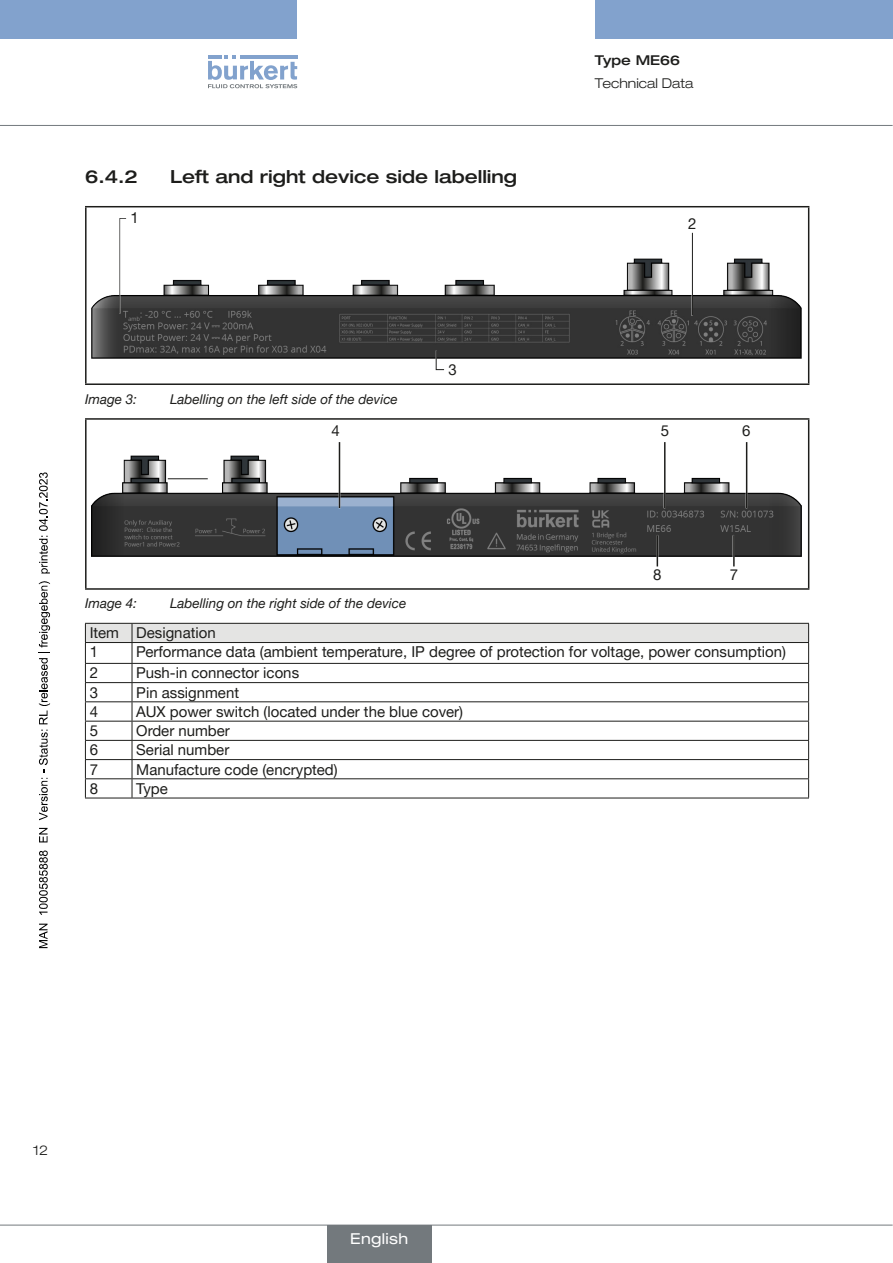
<style>
.page{position:relative;width:893px;height:1263px;background:#fff}
.page>*{position:absolute;margin:0;border:0;box-sizing:border-box;transform-origin:0 0}
.t1{font:500 expanded 18px "Helvetica Neue LTW1 G";color:#1d1d1b}
.t2{font:15px/19.2px "Helvetica Neue LTW1 G";color:#1d1d1b}
.t3{font:expanded 15px "Helvetica Neue LTW1 G";letter-spacing:.025em;color:#fff}
.t4{font:italic 13.5px "Helvetica Neue LTW1 G";color:#1d1d1b}
.t5{font:300 expanded 13.5px "Helvetica Neue LTW1 G";color:#1d1d1b}
.t6{font:500 expanded 13.5px "Helvetica Neue LTW1 G";color:#1d1d1b}
</style>
<div class="page">
<div style="left:0;top:0;width:297px;height:38px;background:#82a2cd"></div>
<div style="left:595px;top:0;width:298px;height:38px;background:#82a2cd"></div>
<svg style="left:208px;top:55px;width:89px;height:33px"></svg>
<hr style="left:0;top:125px;width:893px;height:1px;background:#73797d">
<hr style="left:85px;top:206px;width:724px;height:1px;background:#1d1d1b">
<hr style="left:85px;top:207px;width:2px;height:176px;background:#1d1d1b">
<hr style="left:808px;top:207px;width:1px;height:176px;background:#1d1d1b">
<hr style="left:85px;top:383px;width:724px;height:2px;background:#1d1d1b">
<img style="left:92px;top:258px;width:710px;height:100px">
<div style="left:105px;top:207px;width:33px;height:107px;background:#1d1d1b;opacity:.75"></div>
<svg style="left:435px;top:350px;width:10px;height:20px"></svg>
<hr style="left:692px;top:232px;width:1px;height:84px;background:#fff">
<hr style="left:692px;top:233px;width:1px;height:82px;background:#1d1d1b">
<hr style="left:85px;top:418px;width:724px;height:2px;background:#1d1d1b">
<hr style="left:85px;top:420px;width:2px;height:168px;background:#1d1d1b">
<hr style="left:808px;top:420px;width:1px;height:168px;background:#1d1d1b">
<hr style="left:85px;top:588px;width:724px;height:2px;background:#1d1d1b">
<img style="left:92px;top:456px;width:710px;height:100px">
<hr style="left:338px;top:441px;width:3px;height:68px;background:#fff">
<hr style="left:339px;top:442px;width:1px;height:66px;background:#1d1d1b">
<hr style="left:664px;top:441px;width:2px;height:68px;background:#fff">
<hr style="left:664px;top:442px;width:1px;height:66px;background:#1d1d1b">
<hr style="left:745px;top:441px;width:3px;height:68px;background:#fff">
<hr style="left:746px;top:442px;width:1px;height:66px;background:#1d1d1b">
<hr style="left:733px;top:534px;width:2px;height:33px;background:#fff">
<hr style="left:733px;top:535px;width:2px;height:31px;background:#1d1d1b">
<hr style="left:656px;top:534px;width:3px;height:33px;background:#fff">
<hr style="left:657px;top:535px;width:1px;height:31px;background:#1d1d1b">
<svg style="left:85px;top:623px;width:724px;height:175px"></svg>
<hr style="left:85px;top:798px;width:47px;height:1px;background:#1d1d1b">
<hr style="left:132px;top:798px;width:677px;height:1px;background:#1d1d1b">
<hr style="left:167px;top:478px;width:41px;height:2px;background:#fff">
<hr style="left:168px;top:478px;width:40px;height:1px;background:#1d1d1b">
<hr style="left:0;top:1225px;width:893px;height:1px;background:#73797d">
<div style="left:327px;top:1225px;width:104px;height:38px;background:#73797d"></div>
<svg style="left:39px;top:924px;width:9px;height:24px"></svg>
<svg style="left:39px;top:850px;width:9px;height:65px"></svg>
<svg style="left:39px;top:828px;width:9px;height:14px"></svg>
<svg style="left:39px;top:581px;width:11px;height:239px"></svg>
<svg style="left:39px;top:472px;width:11px;height:101px"></svg>
<p class="t6" style="left:595px;top:51px;width:87px">Type ME66</p>
<p class="t1" style="left:85px;top:165px;width:54px">6.4.2</p>
<p class="t1" style="left:170px;top:165px;width:349px">Left and right device side labelling</p>
<p class="t2" style="left:130px;top:208px;width:10px">1</p>
<p class="t2" style="left:448px;top:359px;width:10px">3</p>
<p class="t5" style="left:595px;top:75px;width:100px">Technical Data</p>
<p class="t2" style="left:688px;top:214px;width:10px">2</p>
<p class="t4" style="left:85px;top:391px;width:54px">Image 3:</p>
<p class="t4" style="left:170px;top:391px;width:229px">Labelling on the left side of the device</p>
<p class="t2" style="left:331px;top:421px;width:10px">4</p>
<p class="t2" style="left:661px;top:421px;width:10px">5</p>
<p class="t2" style="left:742px;top:421px;width:10px">6</p>
<p class="t2" style="left:653px;top:565px;width:10px">8</p>
<p class="t2" style="left:730px;top:565px;width:10px">7</p>
<p class="t4" style="left:85px;top:595px;width:54px">Image 4:</p>
<p class="t4" style="left:170px;top:595px;width:238px">Labelling on the right side of the device</p>
<p class="t2" style="left:90px;top:623px;width:128px">Item Designation<br>1</p>
<p class="t2" style="left:136px;top:642px;width:651px">Performance data (ambient temperature, IP degree of protection for voltage, power consumption)</p>
<p class="t2" style="left:90px;top:663px;width:10px">2</p>
<p class="t2" style="left:136px;top:663px;width:164px">Push-in connector icons</p>
<p class="t2" style="left:90px;top:682px;width:10px">3</p>
<p class="t2" style="left:136px;top:682px;width:104px">Pin assignment</p>
<p class="t2" style="left:90px;top:702px;width:10px">4</p>
<p class="t2" style="left:136px;top:702px;width:328px">AUX power switch (located under the blue cover)</p>
<p class="t2" style="left:90px;top:721px;width:10px">5</p>
<p class="t2" style="left:136px;top:721px;width:95px">Order number</p>
<p class="t2" style="left:90px;top:740px;width:10px">6</p>
<p class="t2" style="left:136px;top:740px;width:95px">Serial number</p>
<p class="t2" style="left:90px;top:759px;width:10px">7</p>
<p class="t2" style="left:136px;top:759px;width:203px">Manufacture code (encrypted)</p>
<p class="t2" style="left:90px;top:779px;width:10px">8</p>
<p class="t2" style="left:136px;top:779px;width:33px">Type</p>
<p class="t5" style="left:33px;top:1142px;width:17px">12</p>
<p class="t3" style="left:350px;top:1229px;width:60px">English</p>
</div>
